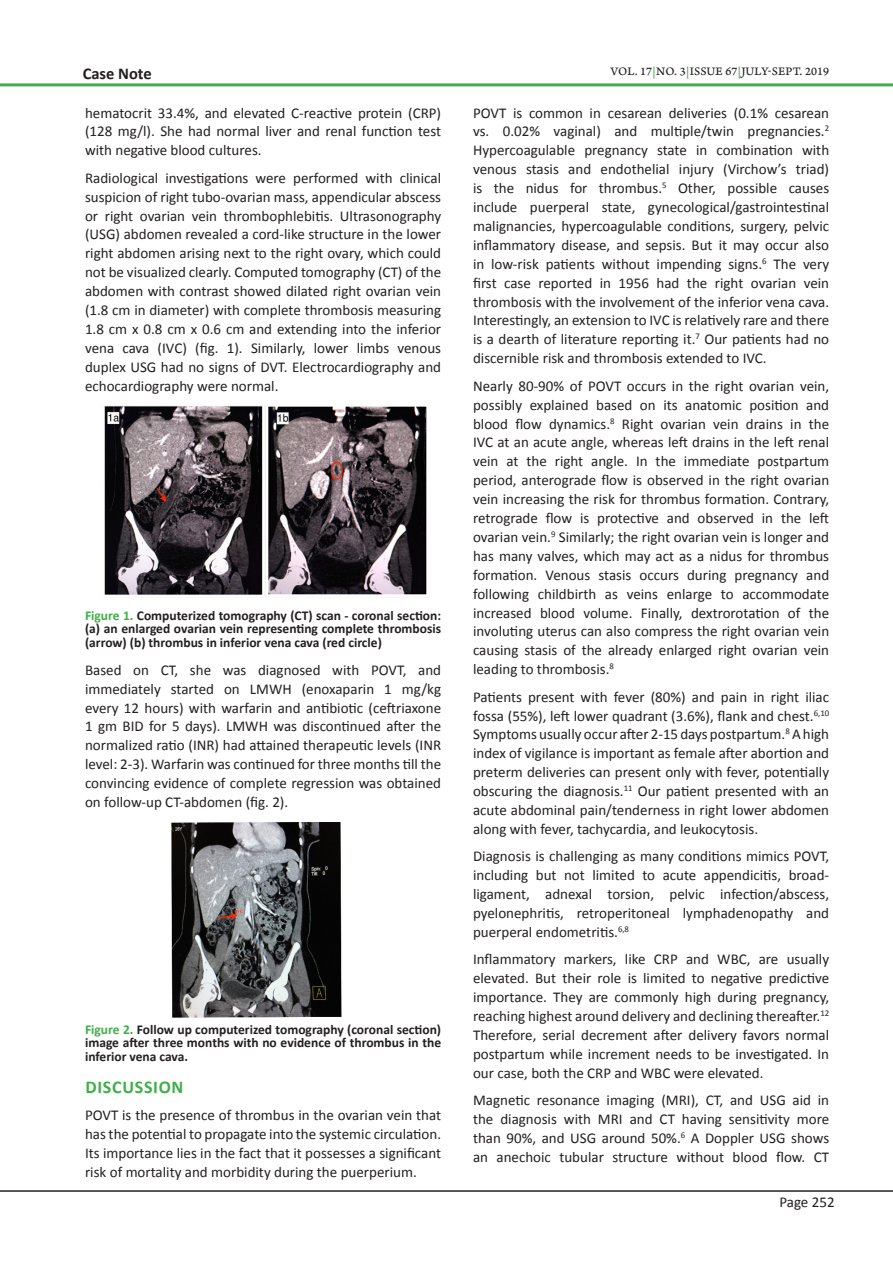
<style>
.page{position:relative;width:893px;height:1263px;background:#fff}
.page>*{position:absolute;margin:0;border:0;box-sizing:border-box;transform-origin:0 0}
.Normal_Text{font:700 18px "Calibri";letter-spacing:.04em;color:#40ae49}
.Abstract_Words{font:700 16.5px "Calibri";color:#231f20}
.Normal_Text-2{font:15px/18.9px "Calibri";color:#231f20;text-align:justify}
.Table_Figure_Legend{font:700 13.5px/13.5px "Calibri";color:#231f20;text-align:justify}
.Heading_2_-_Sub_head{font:12px "Arno Pro Caption";letter-spacing:.005em;color:#231f20}
.s1{color:#40ae49}
</style>
<div class="page">
<hr style="left:0;top:1190px;width:893px;height:2px;background:#231f20">
<hr style="left:0;top:83px;width:893px;height:3px;background:#40ae49">
<img style="left:104px;top:405px;width:323px;height:192px">
<img style="left:171px;top:823px;width:171px;height:194px">
<p class="Abstract_Words" style="left:83px;top:63px;width:71px">Case Note</p>
<p class="Normal_Text-2" style="left:85px;top:103px;width:358px">hematocrit 33.4%, and elevated C-reactive protein (CRP) (128 mg/l). She had normal liver and renal function test with negative blood cultures.</p>
<p class="Normal_Text-2" style="left:85px;top:168px;width:358px">Radiological investigations were performed with clinical suspicion of right tubo-ovarian mass, appendicular abscess or right ovarian vein thrombophlebitis. Ultrasonography (USG) abdomen revealed a cord-like structure in the lower right abdomen arising next to the right ovary, which could not be visualized clearly. Computed tomography (CT) of the abdomen with contrast showed dilated right ovarian vein (1.8 cm in diameter) with complete thrombosis measuring 1.8 cm x 0.8 cm x 0.6 cm and extending into the inferior vena cava (IVC) (fig. 1). Similarly, lower limbs venous duplex USG had no signs of DVT. Electrocardiography and echocardiography were normal.</p>
<p class="Table_Figure_Legend" style="left:85px;top:609px;width:358px"><span class="s1">Figure 1.</span> Computerized tomography (CT) scan - coronal section: (a) an enlarged ovarian vein representing complete thrombosis (arrow) (b) thrombus in inferior vena cava (red circle)</p>
<p class="Normal_Text-2" style="left:85px;top:660px;width:358px">Based on CT, she was diagnosed with POVT, and immediately started on LMWH (enoxaparin 1 mg/kg every 12 hours) with warfarin and antibiotic (ceftriaxone 1 gm BID for 5 days). LMWH was discontinued after the normalized ratio (INR) had attained therapeutic levels (INR level: 2-3). Warfarin was continued for three months till the convincing evidence of complete regression was obtained on follow-up CT-abdomen (fig. 2).</p>
<p class="Table_Figure_Legend" style="left:85px;top:1022px;width:358px"><span class="s1">Figure 2.</span> Follow up computerized tomography (coronal section) image after three months with no evidence of thrombus in the inferior vena cava.</p>
<p class="Normal_Text" style="left:85px;top:1075px;width:100px">DISCUSSION</p>
<p class="Normal_Text-2" style="left:85px;top:1106px;width:358px">POVT is the presence of thrombus in the ovarian vein that has the potential to propagate into the systemic circulation.<br>Its importance lies in the fact that it possesses a significant risk of mortality and morbidity during the puerperium.</p>
<p class="Heading_2_-_Sub_head" style="left:610px;top:64px;width:220px">VOL. 17<span class="s1">|</span>NO. 3<span class="s1">|</span>ISSUE 67<span class="s1">|</span>JULY-SEPT. 2019</p>
<p class="Normal_Text-2" style="left:473px;top:103px;width:358px">POVT is common in cesarean deliveries (0.1% cesarean vs. 0.02% vaginal) and multiple/twin pregnancies.<sup>2<br></sup>Hypercoagulable pregnancy state in combination with venous stasis and endothelial injury (Virchow’s triad) is the nidus for thrombus.<sup>5</sup> Other, possible causes include puerperal state, gynecological/gastrointestinal malignancies, hypercoagulable conditions, surgery, pelvic inflammatory disease, and sepsis. But it may occur also in low-risk patients without impending signs.<sup>6</sup> The very first case reported in 1956 had the right ovarian vein thrombosis with the involvement of the inferior vena cava.<br>Interestingly, an extension to IVC is relatively rare and there is a dearth of literature reporting it.<sup>7</sup> Our patients had no discernible risk and thrombosis extended to IVC.</p>
<p class="Normal_Text-2" style="left:473px;top:376px;width:358px">Nearly 80-90% of POVT occurs in the right ovarian vein, possibly explained based on its anatomic position and blood flow dynamics.<sup>8</sup> Right ovarian vein drains in the IVC at an acute angle, whereas left drains in the left renal vein at the right angle. In the immediate postpartum period, anterograde flow is observed in the right ovarian vein increasing the risk for thrombus formation. Contrary, retrograde flow is protective and observed in the left ovarian vein.<sup>9</sup> Similarly; the right ovarian vein is longer and has many valves, which may act as a nidus for thrombus formation. Venous stasis occurs during pregnancy and following childbirth as veins enlarge to accommodate increased blood volume. Finally, dextrorotation of the involuting uterus can also compress the right ovarian vein causing stasis of the already enlarged right ovarian vein leading to thrombosis.<sup>8</sup></p>
<p class="Normal_Text-2" style="left:473px;top:687px;width:358px">Patients present with fever (80%) and pain in right iliac fossa (55%), left lower quadrant (3.6%), flank and chest.<sup>6,10<br></sup>Symptoms usually occur after 2-15 days postpartum.<sup>8</sup> A high index of vigilance is important as female after abortion and preterm deliveries can present only with fever, potentially obscuring the diagnosis.<sup>11</sup> Our patient presented with an acute abdominal pain/tenderness in right lower abdomen along with fever, tachycardia, and leukocytosis.</p>
<p class="Normal_Text-2" style="left:473px;top:847px;width:358px">Diagnosis is challenging as many conditions mimics POVT, including but not limited to acute appendicitis, broad&shy;ligament, adnexal torsion, pelvic infection/abscess, pyelonephritis, retroperitoneal lymphadenopathy and puerperal endometritis.<sup>6,8</sup></p>
<p class="Normal_Text-2" style="left:473px;top:950px;width:358px">Inflammatory markers, like CRP and WBC, are usually elevated. But their role is limited to negative predictive importance. They are commonly high during pregnancy, reaching highest around delivery and declining thereafter.<sup>12<br></sup>Therefore, serial decrement after delivery favors normal postpartum while increment needs to be investigated. In our case, both the CRP and WBC were elevated.</p>
<p class="Normal_Text-2" style="left:473px;top:1091px;width:358px">Magnetic resonance imaging (MRI), CT, and USG aid in the diagnosis with MRI and CT having sensitivity more than 90%, and USG around 50%.<sup>6</sup> A Doppler USG shows an anechoic tubular structure without blood flow. CT</p>
<p class="Normal_Text-2" style="left:779px;top:1193px;width:57px">Page 252</p>
</div>
